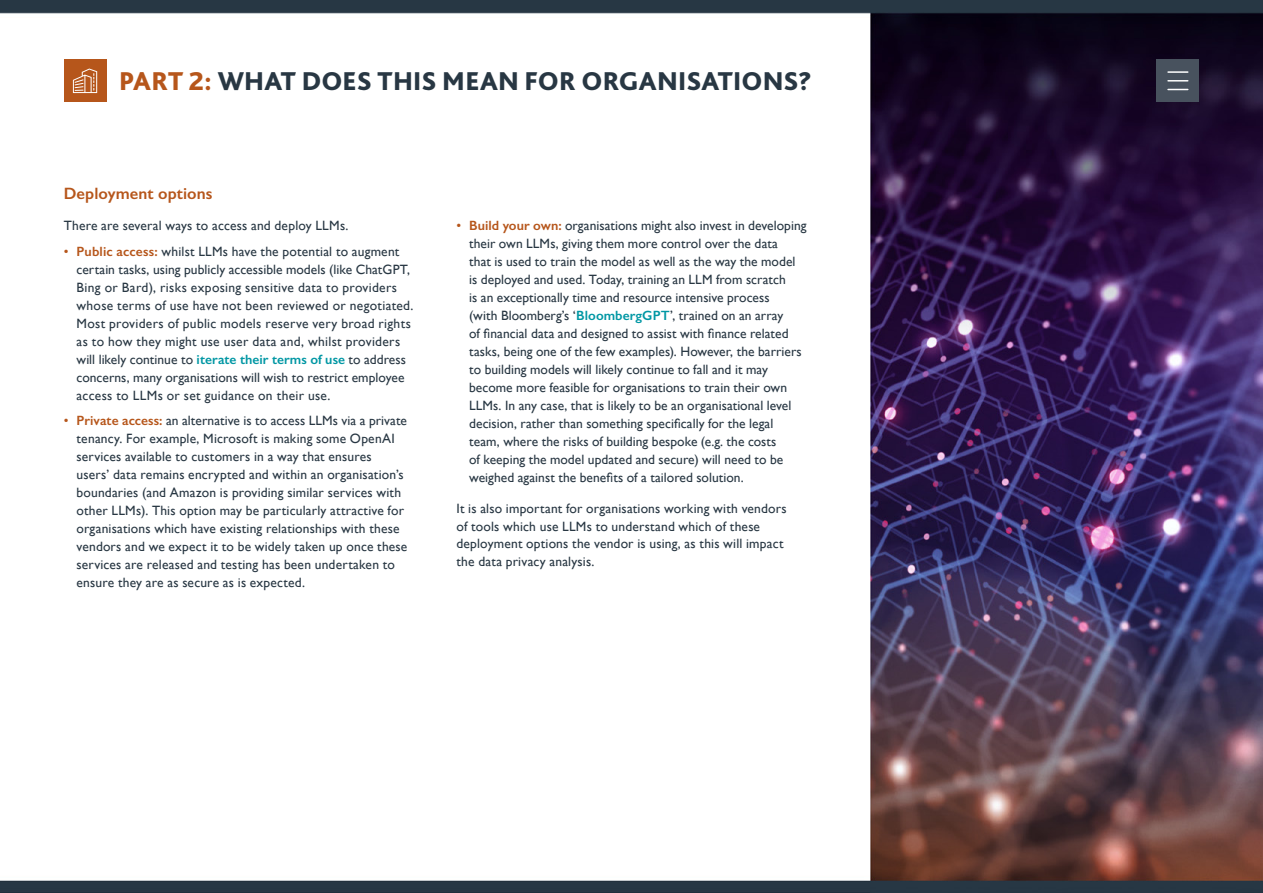
<style>
.page{position:relative;width:1263px;height:893px;background:#fff}
.page>*{position:absolute;margin:0;border:0;box-sizing:border-box;transform-origin:0 0}
.t1{font:800 27px "Bliss Pro";letter-spacing:.005em;color:#283743}
.t2{font:600 16.5px "Gill Sans";letter-spacing:.005em;color:#b6561b}
.t3{font:13.5px/18px "Gill Sans";letter-spacing:.01em;color:#283743}
.s1{color:#b6561b}
.s2{font-weight:600;color:#b6561b}
.s3{font-weight:600;color:#0097a4}
</style>
<div class="page">
<img style="left:0;top:0;width:1263px;height:893px">
<div style="left:1157px;top:60px;width:42px;height:42px;background:#48525e"></div>
<hr style="left:1168px;top:71px;width:20px;height:2px;background:#fff">
<hr style="left:1168px;top:80px;width:20px;height:2px;background:#fff">
<svg style="left:1168px;top:89px;width:20px;height:1px"></svg>
<div style="left:64px;top:60px;width:42px;height:42px;background:#b6561b"></div>
<svg style="left:73px;top:69px;width:24px;height:24px"></svg>
<h1 class="t1" style="left:119px;top:64px;width:694px"><span class="s1">PART 2:</span> WHAT DOES THIS MEAN FOR ORGANISATIONS?</h1>
<p class="t2" style="left:64px;top:184px;width:150px">Deployment options</p>
<p class="t3" style="left:64px;top:216px;width:286px">There are several ways to access and deploy LLMs.</p>
<p class="t3" style="left:77px;top:243px;width:338px;text-indent:-13px"><span class="s1">•</span> <span class="s2">Public access:</span> whilst LLMs have the potential to augment certain tasks, using publicly accessible models (like ChatGPT, Bing or Bard), risks exposing sensitive data to providers whose terms of use have not been reviewed or negotiated.<br>Most providers of public models reserve very broad rights as to how they might use user data and, whilst providers will likely continue to <span class="s3">iterate their terms of use</span> to address concerns, many organisations will wish to restrict employee access to LLMs or set guidance on their use.</p>
<p class="t3" style="left:77px;top:411px;width:332px;text-indent:-13px"><span class="s1">•</span> <span class="s2">Private access:</span> an alternative is to access LLMs via a private tenancy. For example, Microsoft is making some OpenAI services available to customers in a way that ensures users’ data remains encrypted and within an organisation’s boundaries (and Amazon is providing similar services with other LLMs). This option may be particularly attractive for organisations which have existing relationships with these vendors and we expect it to be widely taken up once these services are released and testing has been undertaken to ensure they are as secure as is expected.</p>
<p class="t3" style="left:469px;top:216px;width:339px;text-indent:-13px"><span class="s1">•</span> <span class="s2">Build your own:</span> organisations might also invest in developing their own LLMs, giving them more control over the data<br>that is used to train the model as well as the way the model is deployed and used. Today, training an LLM from scratch<br>is an exceptionally time and resource intensive process<br>(with Bloomberg’s ‘<span class="s3">BloombergGPT</span>’, trained on an array<br>of financial data and designed to assist with finance related tasks, being one of the few examples). However, the barriers to building models will likely continue to fall and it may become more feasible for organisations to train their own LLMs. In any case, that is likely to be an organisational level decision, rather than something specifically for the legal team, where the risks of building bespoke (e.g. the costs<br>of keeping the model updated and secure) will need to be weighed against the benefits of a tailored solution.</p>
<p class="t3" style="left:456px;top:499px;width:332px">It is also important for organisations working with vendors of tools which use LLMs to understand which of these deployment options the vendor is using, as this will impact the data privacy analysis.</p>
</div>
